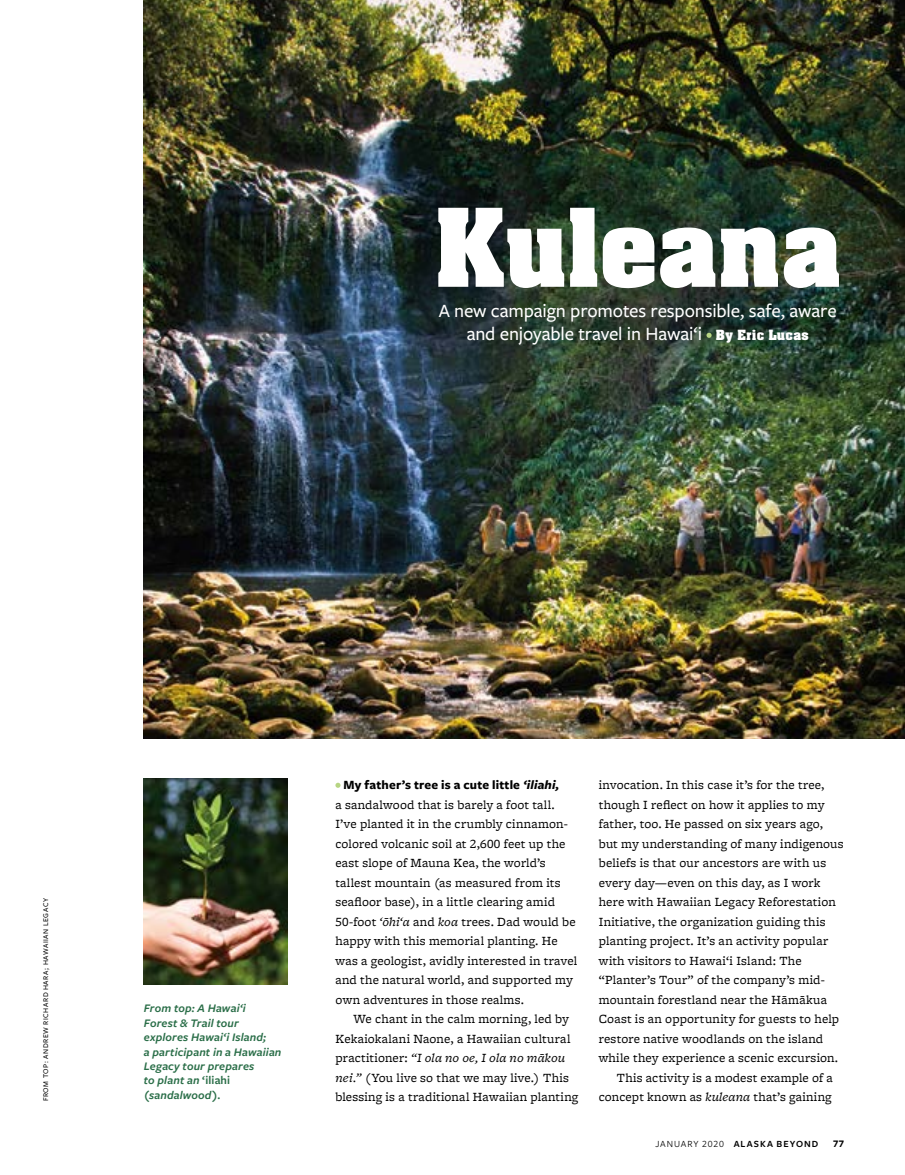
<style>
.page{position:relative;width:905px;height:1175px;background:#fff}
.page>*{position:absolute;margin:0;border:0;box-sizing:border-box;transform-origin:0 0}
.t1{font:700 92.25px "Aachen";letter-spacing:.01em;color:#fff}
.t2{font:500 19.5px/23.4px "Freight Sans Pro";letter-spacing:-.01em;color:#fff;text-align:center}
.t3{font:13.05px/19.5px "Freight Micro Pro";letter-spacing:.015em;color:#000}
.t4{font:700 13.05px "Freight Sans Pro";letter-spacing:.015em;color:#000}
.t5{font:italic 600 12px/14.4px "Freight Sans Pro";letter-spacing:.01em;color:#2a6e48}
.t6{font:700 10.5px "Freight Sans Pro";color:#000}
.t7{font:600 9.75px "Freight Sans Pro";letter-spacing:.1em;color:#000}
.t8{font:500 7.5px "Freight Sans Pro";letter-spacing:.075em;color:#000}
.s1{font-family:"Aachen";font-weight:700;font-size:12px}
.s2{font-style:normal}
.s3{font-style:italic}
.s4{font-weight:400}
</style>
<div class="page">
<img style="left:144px;top:0;width:760px;height:738px">
<svg style="left:706px;top:333px;width:5px;height:5px"></svg>
<svg style="left:335px;top:782px;width:5px;height:6px"></svg>
<img style="left:144px;top:778px;width:143px;height:206px">
<h1 class="t1" style="left:434px;top:181px;width:408px">Kuleana</h1>
<h2 class="t2" style="left:438px;top:298px;width:399px">A new campaign promotes responsible, safe, aware and enjoyable travel in Hawai‘i <span class="s1">By Eric Lucas</span></h2>
<p class="t8" style="left:41px;top:1101px;width:205px;rotate:-90deg">from top: Andrew Richard Hara; Hawaiian Legacy</p>
<p class="t5" style="left:144px;top:1000px;width:139px">From top: A Hawai‘i<br>Forest &amp; Trail tour explores Hawai‘i Island;<br>a participant in a Hawaiian<br>Legacy tour prepares<br>to plant an <span class="s2">‘ILIAHI </span>(sandalwood).</p>
<p class="t4" style="left:343px;top:776px;width:217px">My father’s tree is a cute little <span class="s3">‘iliahi,</span></p>
<p class="t3" style="left:335px;top:794px;width:243px">a sandalwood that is barely a foot tall.<br>I’ve planted it in the crumbly cinnamon&shy;colored volcanic soil at 2,600 feet up the east slope of Mauna Kea, the world’s tallest mountain (as measured from its seafloor base), in a little clearing amid 50-foot <span class="s3">‘ōhi‘a</span> and <span class="s3">koa</span> trees. Dad would be happy with this memorial planting. He was a geologist, avidly interested in travel and the natural world, and supported my own adventures in those realms.</p>
<p class="t3" style="left:335px;top:1009px;width:244px;text-indent:18px">We chant in the calm morning, led by Kekaiokalani Naone, a Hawaiian cultural practitioner: <span class="s3">“I ola no oe, I ola no mākou nei.”</span> (You live so that we may live.) This blessing is a traditional Hawaiian planting</p>
<p class="t3" style="left:598px;top:775px;width:227px">invocation. In this case it’s for the tree,</p>
<p class="t3" style="left:598px;top:794px;width:227px">though I reflect on how it applies to my</p>
<p class="t3" style="left:598px;top:814px;width:226px">father, too. He passed on six years ago,</p>
<p class="t3" style="left:598px;top:833px;width:246px">but my understanding of many indigenous</p>
<p class="t3" style="left:598px;top:853px;width:229px">beliefs is that our ancestors are with us</p>
<p class="t3" style="left:598px;top:872px;width:223px">every day—even on this day, as I work</p>
<p class="t3" style="left:598px;top:892px;width:238px">here with Hawaiian Legacy Reforestation</p>
<p class="t3" style="left:598px;top:911px;width:228px">Initiative, the organization guiding this</p>
<p class="t3" style="left:598px;top:931px;width:231px">planting project. It’s an activity popular</p>
<p class="t3" style="left:598px;top:950px;width:204px">with visitors to Hawai‘i Island: The</p>
<p class="t3" style="left:598px;top:970px;width:227px">“Planter’s Tour” of the company’s mid-</p>
<p class="t3" style="left:598px;top:989px;width:230px">mountain forestland near the Hāmākua</p>
<p class="t3" style="left:598px;top:1009px;width:242px">Coast is an opportunity for guests to help</p>
<p class="t3" style="left:598px;top:1028px;width:226px">restore native woodlands on the island</p>
<p class="t3" style="left:598px;top:1048px;width:241px">while they experience a scenic excursion.</p>
<p class="t3" style="left:616px;top:1067px;width:217px">This activity is a modest example of a</p>
<p class="t3" style="left:598px;top:1087px;width:234px">concept known as <span class="s3">kuleana</span> that’s gaining</p>
<p class="t7" style="left:655px;top:1137px;width:164px"><span class="s4">January 2020</span> ALASKA BEYOND</p>
<p class="t6" style="left:833px;top:1136px;width:13px">77</p>
</div>
